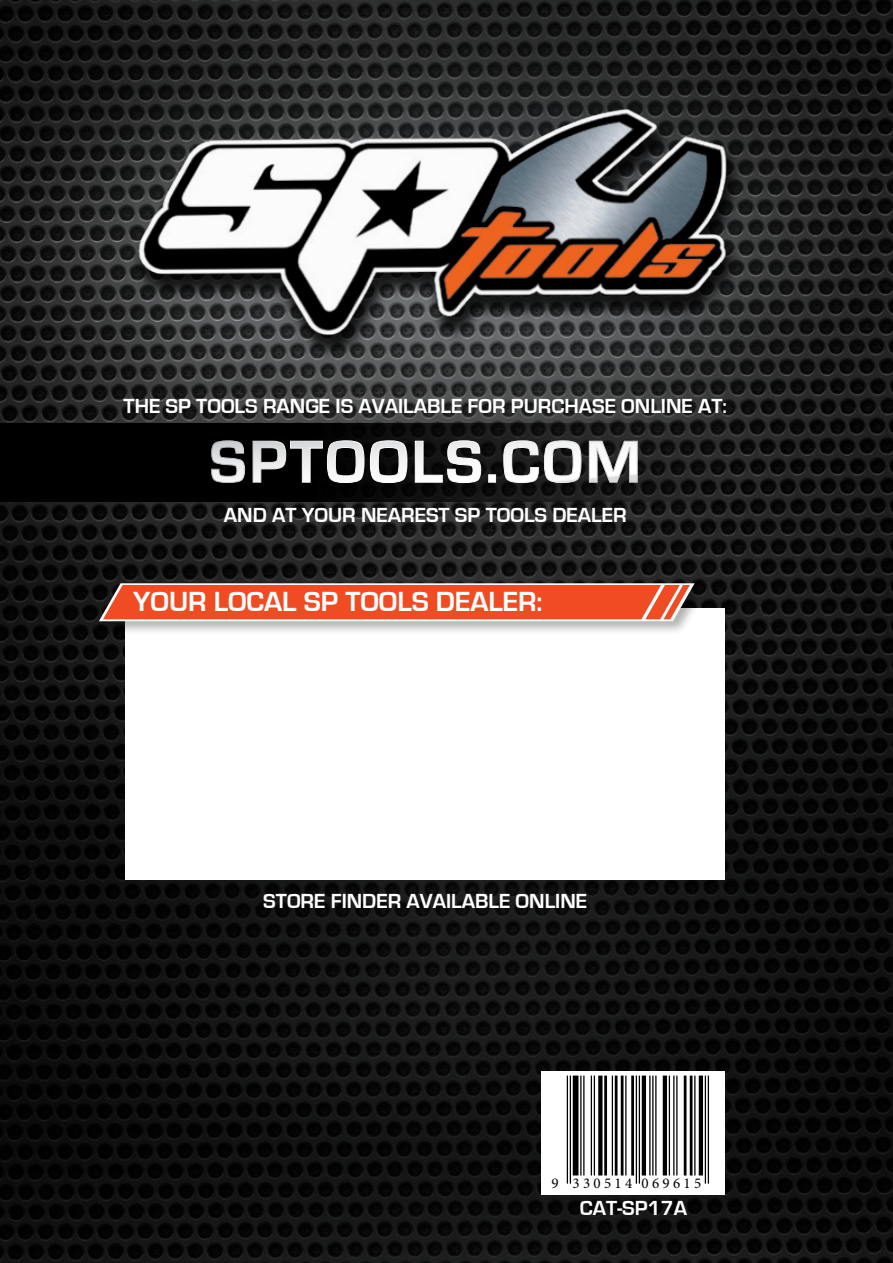
<style>
.page{position:relative;width:893px;height:1263px;background:#fff}
.page>*{position:absolute;margin:0;border:0;box-sizing:border-box;transform-origin:0 0}
.t1{font:700 61.5px "Eurostile";letter-spacing:.05em;color:#fff}
.t2{font:700 28.5px "Eurostile";color:#fff}
.t3{font:700 21px "Eurostile";color:#fff}
.t4{font:15px "Minion Pro";letter-spacing:.22em;color:#000}
</style>
<div class="page">
<img style="left:0;top:0;width:893px;height:1263px">
<div style="left:125px;top:608px;width:600px;height:271px;background:#fff"></div>
<svg style="left:541px;top:1071px;width:184px;height:123px"></svg>
<div style="left:97px;top:581px;width:611px;height:55px;background:#000;opacity:.3"></div>
<svg style="left:99px;top:583px;width:596px;height:38px;background:#e95e3c"></svg>
<svg style="left:0;top:423px;width:893px;height:79px;background:#0d0d0d"></svg>
<div style="left:130px;top:108px;width:613px;height:252px;background:#000;opacity:.82"></div>
<img style="left:126px;top:100px;width:620px;height:253px">
<svg style="left:211px;top:440px;width:34px;height:43px"></svg>
<svg style="left:252px;top:440px;width:156px;height:43px;background:#1f1f1f"></svg>
<svg style="left:415px;top:440px;width:66px;height:43px;background:#2d2d2d"></svg>
<div style="left:488px;top:474px;width:8px;height:9px;border:1px solid #fff"></div>
<svg style="left:503px;top:440px;width:79px;height:43px;background:#323232"></svg>
<svg style="left:589px;top:440px;width:49px;height:43px;background:#373838"></svg>
<hr style="left:567px;top:1075px;width:1px;height:108px;background:#000">
<hr style="left:570px;top:1075px;width:1px;height:108px;background:#000">
<div style="left:573px;top:1075px;width:5px;height:100px;background:#000"></div>
<hr style="left:580px;top:1075px;width:1px;height:100px;background:#000">
<hr style="left:583px;top:1075px;width:1px;height:100px;background:#000">
<hr style="left:591px;top:1075px;width:1px;height:100px;background:#000">
<hr style="left:594px;top:1075px;width:1px;height:100px;background:#000">
<svg style="left:598px;top:1075px;width:4px;height:100px"></svg>
<hr style="left:604px;top:1075px;width:3px;height:100px;background:#000">
<hr style="left:612px;top:1075px;width:1px;height:100px;background:#000">
<hr style="left:615px;top:1075px;width:2px;height:100px;background:#000">
<hr style="left:621px;top:1075px;width:2px;height:100px;background:#000">
<hr style="left:625px;top:1075px;width:1px;height:100px;background:#000">
<hr style="left:631px;top:1075px;width:3px;height:100px;background:#000">
<hr style="left:636px;top:1075px;width:1px;height:108px;background:#000">
<hr style="left:639px;top:1075px;width:1px;height:108px;background:#000">
<hr style="left:642px;top:1075px;width:4px;height:100px;background:#000">
<hr style="left:649px;top:1075px;width:1px;height:100px;background:#000">
<hr style="left:652px;top:1075px;width:1px;height:100px;background:#000">
<hr style="left:655px;top:1075px;width:1px;height:100px;background:#000">
<hr style="left:663px;top:1075px;width:4px;height:100px;background:#000">
<hr style="left:669px;top:1075px;width:1px;height:100px;background:#000">
<hr style="left:673px;top:1075px;width:1px;height:100px;background:#000">
<hr style="left:676px;top:1075px;width:1px;height:100px;background:#000">
<hr style="left:684px;top:1075px;width:2px;height:100px;background:#000">
<hr style="left:690px;top:1075px;width:2px;height:100px;background:#000">
<hr style="left:694px;top:1075px;width:1px;height:100px;background:#000">
<hr style="left:699px;top:1075px;width:4px;height:100px;background:#000">
<hr style="left:705px;top:1075px;width:1px;height:108px;background:#000">
<hr style="left:708px;top:1075px;width:1px;height:108px;background:#000">
<p class="t3" style="left:124px;top:394px;width:605px">THE SP TOOLS RANGE IS AVAILABLE FOR PURCHASE ONLINE AT:</p>
<h1 class="t1" style="left:210px;top:428px;width:433px">SPTOOLS.COM</h1>
<p class="t3" style="left:224px;top:504px;width:404px">AND AT YOUR NEAREST SP TOOLS DEALER</p>
<h2 class="t2" style="left:133px;top:586px;width:411px">YOUR LOCAL SP TOOLS DEALER:</h2>
<p class="t3" style="left:263px;top:890px;width:325px">STORE FINDER AVAILABLE ONLINE</p>
<p class="t4" style="left:552px;top:1173px;width:151px">9 330514 069615</p>
<p class="t3" style="left:580px;top:1196px;width:109px">CAT-SP17A</p>
</div>
